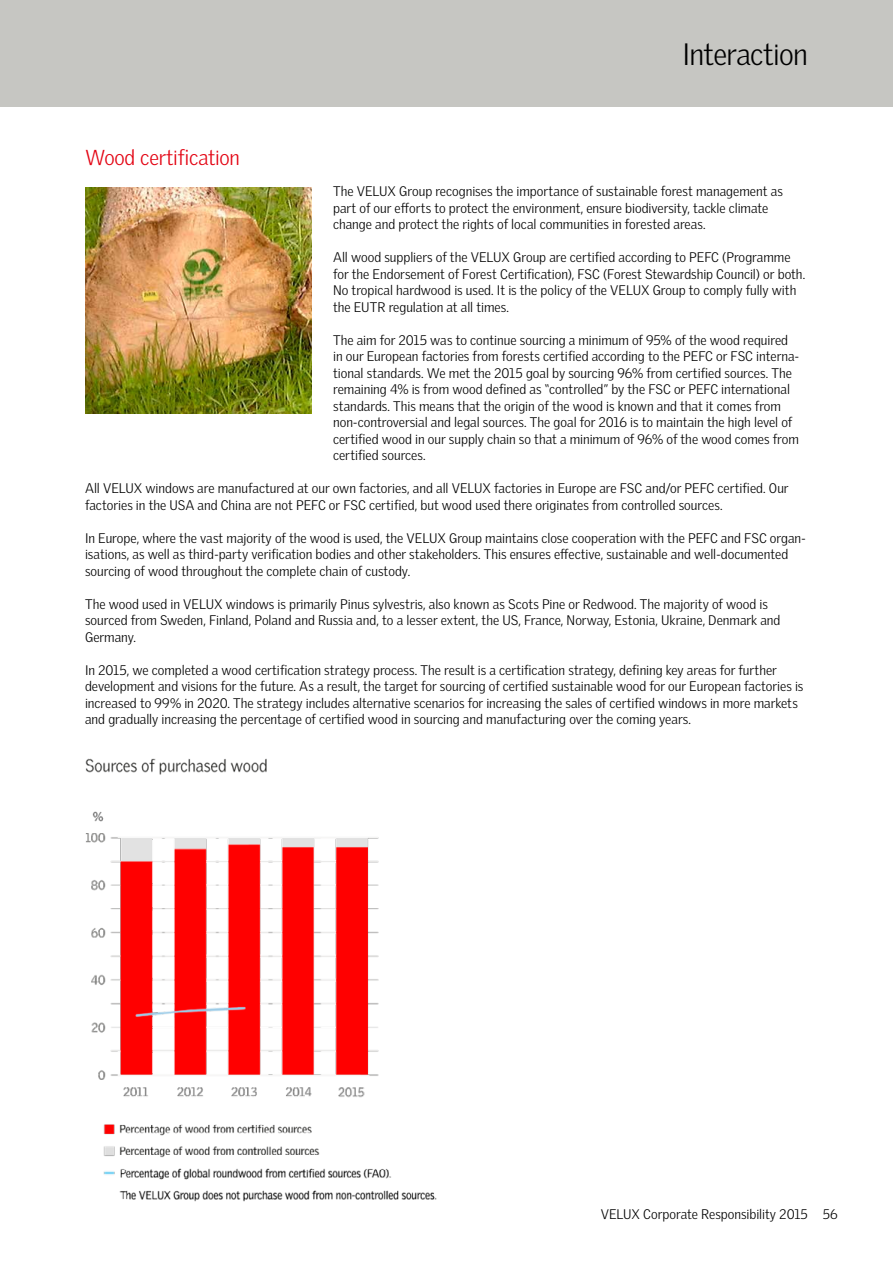
<style>
.page{position:relative;width:893px;height:1263px;background:#fff}
.page>*{position:absolute;margin:0;border:0;box-sizing:border-box;transform-origin:0 0}
.t1{font:300 30px "Velux Gothic";letter-spacing:-.02em;color:#000}
.t2{font:300 21px "Velux Gothic";letter-spacing:-.015em;color:#e30413}
.t3{font:300 13.5px/16.5px "Velux Gothic";color:#000}
</style>
<div class="page">
<div style="left:0;top:0;width:893px;height:106px;background:#c6c6c2"></div>
<img style="left:85px;top:187px;width:227px;height:227px">
<img style="left:85px;top:758px;width:352px;height:444px">
<h2 class="t2" style="left:85px;top:145px;width:156px">Wood certification</h2>
<h1 class="t1" style="left:682px;top:36px;width:127px">Interaction</h1>
<p class="t3" style="left:333px;top:183px;width:451px">The VELUX Group recognises the importance of sustainable forest management as part of our efforts to protect the environment, ensure biodiversity, tackle climate change and protect the rights of local communities in forested areas.</p>
<p class="t3" style="left:333px;top:249px;width:474px">All wood suppliers of the VELUX Group are certified according to PEFC (Programme for the Endorsement of Forest Certification), FSC (Forest Stewardship Council) or both.<br>No tropical hardwood is used. It is the policy of the VELUX Group to comply fully with the EUTR regulation at all times.</p>
<p class="t3" style="left:333px;top:331px;width:467px">The aim for 2015 was to continue sourcing a minimum of 95% of the wood required in our European factories from forests certified according to the PEFC or FSC interna&shy;tional standards. We met the 2015 goal by sourcing 96% from certified sources. The remaining 4% is from wood defined as “controlled” by the FSC or PEFC international standards. This means that the origin of the wood is known and that it comes from non-controversial and legal sources. The goal for 2016 is to maintain the high level of certified wood in our supply chain so that a minimum of 96% of the wood comes from certified sources.</p>
<p class="t3" style="left:85px;top:480px;width:705px">All VELUX windows are manufactured at our own factories, and all VELUX factories in Europe are FSC and/or PEFC certified. Our factories in the USA and China are not PEFC or FSC certified, but wood used there originates from controlled sources.</p>
<p class="t3" style="left:85px;top:529px;width:722px">In Europe, where the vast majority of the wood is used, the VELUX Group maintains close cooperation with the PEFC and FSC organ&shy;isations, as well as third-party verification bodies and other stakeholders. This ensures effective, sustainable and well-documented sourcing of wood throughout the complete chain of custody.</p>
<p class="t3" style="left:85px;top:595px;width:697px">The wood used in VELUX windows is primarily Pinus sylvestris, also known as Scots Pine or Redwood. The majority of wood is sourced from Sweden, Finland, Poland and Russia and, to a lesser extent, the US, France, Norway, Estonia, Ukraine, Denmark and<br>Germany.</p>
<p class="t3" style="left:85px;top:661px;width:720px">In 2015, we completed a wood certification strategy process. The result is a certification strategy, defining key areas for further development and visions for the future. As a result, the target for sourcing of certified sustainable wood for our European factories is increased to 99% in 2020. The strategy includes alternative scenarios for increasing the sales of certified windows in more markets and gradually increasing the percentage of certified wood in sourcing and manufacturing over the coming years.</p>
<p class="t3" style="left:601px;top:1206px;width:209px">VELUX Corporate Responsibility 2015</p>
<p class="t3" style="left:823px;top:1206px;width:16px">56</p>
</div>
